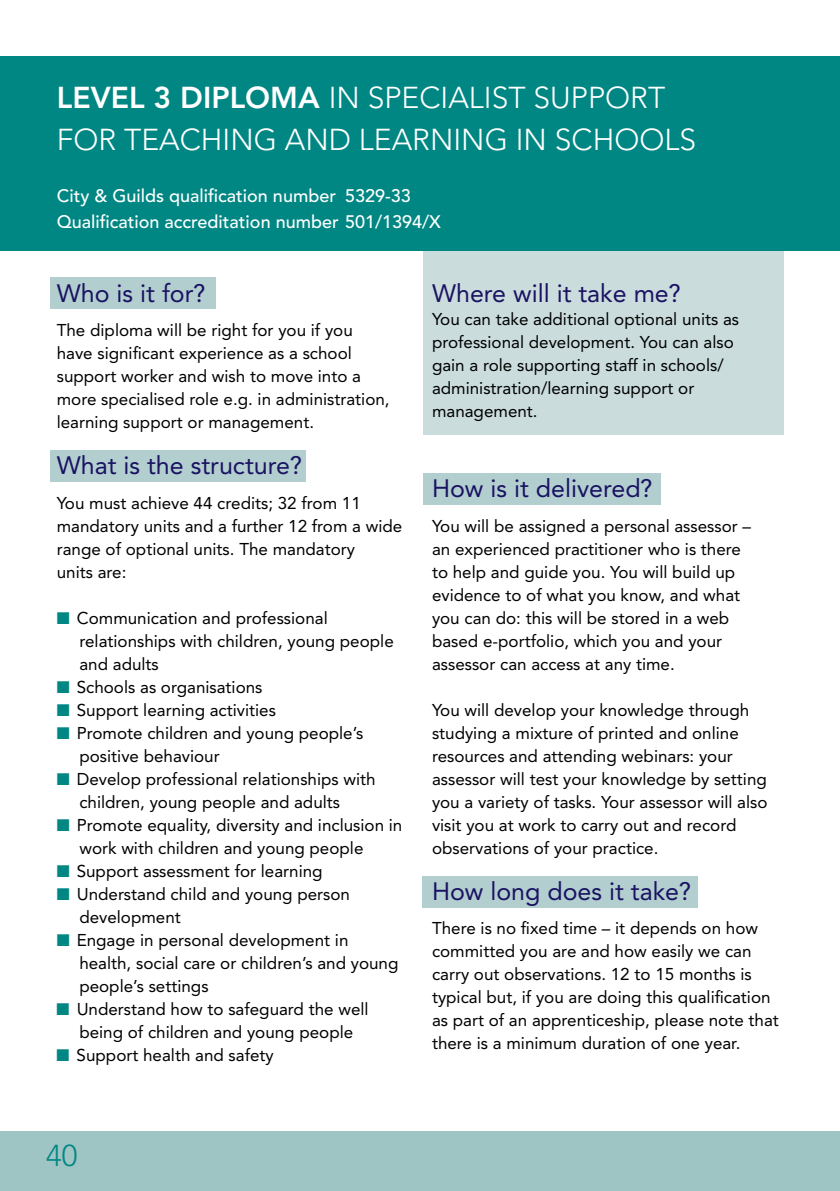
<style>
.page{position:relative;width:840px;height:1191px;background:#fff}
.page>*{position:absolute;margin:0;border:0;box-sizing:border-box;transform-origin:0 0}
.t1{font:300 30px/42px "Avenir";color:#fff}
.t2{font:300 30px "Avenir";color:#008783}
.t3{font:25px "Avenir";color:#1a1262}
.t4{font:500 18px/26px "Avenir";color:#fff}
.t5{font:17px/23px "Avenir";color:#000}
.s1{font-weight:800}
.s2{color:#008783}
</style>
<div class="page">
<div style="left:422px;top:204px;width:360px;height:231px;background:#cadcdc"></div>
<div style="left:50px;top:278px;width:165px;height:31px;background:#b2cecf"></div>
<div style="left:50px;top:451px;width:255px;height:31px;background:#b2cecf"></div>
<div style="left:422px;top:473px;width:238px;height:32px;background:#b2cecf"></div>
<div style="left:422px;top:876px;width:275px;height:31px;background:#b2cecf"></div>
<div style="left:0;top:57px;width:839px;height:194px;background:#008783"></div>
<div style="left:0;top:1131px;width:839px;height:60px;background:#9fc4c4"></div>
<h1 class="t1" style="left:57px;top:76px;width:640px"><span class="s1">LEVEL 3 DIPLOMA</span> IN SPECIALIST SUPPORT<br>FOR TEACHING AND LEARNING IN SCHOOLS</h1>
<p class="t4" style="left:57px;top:183px;width:385px">City &amp; Guilds qualification number 5329-33<br>Qualification accreditation number 501/1394/X</p>
<h2 class="t3" style="left:57px;top:279px;width:150px">Who is it for?</h2>
<p class="t5" style="left:57px;top:319px;width:334px">The diploma will be right for you if you have significant experience as a school support worker and wish to move into a more specialised role e.g. in administration, learning support or management.</p>
<h2 class="t3" style="left:57px;top:451px;width:247px">What is the structure?</h2>
<p class="t5" style="left:57px;top:491px;width:347px">You must achieve 44 credits; 32 from 11 mandatory units and a further 12 from a wide range of optional units. The mandatory<br>units are:</p>
<p class="t5" style="left:79px;top:606px;width:316px;text-indent:-23px"><span class="s2">■</span> Communication and professional relationships with children, young people and adults</p>
<p class="t5" style="left:57px;top:675px;width:207px"><span class="s2">■</span> Schools as organisations</p>
<p class="t5" style="left:57px;top:698px;width:221px"><span class="s2">■</span> Support learning activities</p>
<p class="t5" style="left:79px;top:721px;width:285px;text-indent:-23px"><span class="s2">■</span> Promote children and young people’s positive behaviour</p>
<p class="t5" style="left:79px;top:767px;width:297px;text-indent:-23px"><span class="s2">■</span> Develop professional relationships with children, young people and adults</p>
<p class="t5" style="left:79px;top:813px;width:324px;text-indent:-23px"><span class="s2">■</span> Promote equality, diversity and inclusion in work with children and young people</p>
<p class="t5" style="left:57px;top:859px;width:267px"><span class="s2">■</span> Support assessment for learning</p>
<p class="t5" style="left:79px;top:882px;width:272px;text-indent:-23px"><span class="s2">■</span> Understand child and young person development</p>
<p class="t5" style="left:79px;top:928px;width:320px;text-indent:-23px"><span class="s2">■</span> Engage in personal development in health, social care or children’s and young people’s settings</p>
<p class="t5" style="left:57px;top:997px;width:313px;text-align:center"><span class="s2">■</span> Understand how to safeguard the well being of children and young people</p>
<p class="t5" style="left:57px;top:1043px;width:218px"><span class="s2">■</span> Support health and safety</p>
<h2 class="t3" style="left:432px;top:279px;width:250px">Where will it take me?</h2>
<p class="t5" style="left:432px;top:308px;width:308px">You can take additional optional units as professional development. You can also gain a role supporting staff in schools/ administration/learning support or management.</p>
<h2 class="t3" style="left:432px;top:474px;width:222px">How is it delivered?</h2>
<p class="t5" style="left:432px;top:514px;width:320px">You will be assigned a personal assessor – an experienced practitioner who is there to help and guide you. You will build up evidence to of what you know, and what you can do: this will be stored in a web based e-portfolio, which you and your assessor can access at any time.</p>
<p class="t5" style="left:432px;top:698px;width:337px">You will develop your knowledge through studying a mixture of printed and online resources and attending webinars: your assessor will test your knowledge by setting you a variety of tasks. Your assessor will also visit you at work to carry out and record observations of your practice.</p>
<h2 class="t3" style="left:432px;top:876px;width:260px">How long does it take?</h2>
<p class="t5" style="left:432px;top:917px;width:348px">There is no fixed time – it depends on how committed you are and how easily we can carry out observations. 12 to 15 months is typical but, if you are doing this qualification as part of an apprenticeship, please note that there is a minimum duration of one year.</p>
<h1 class="t2" style="left:46px;top:1137px;width:33px">40</h1>
</div>
